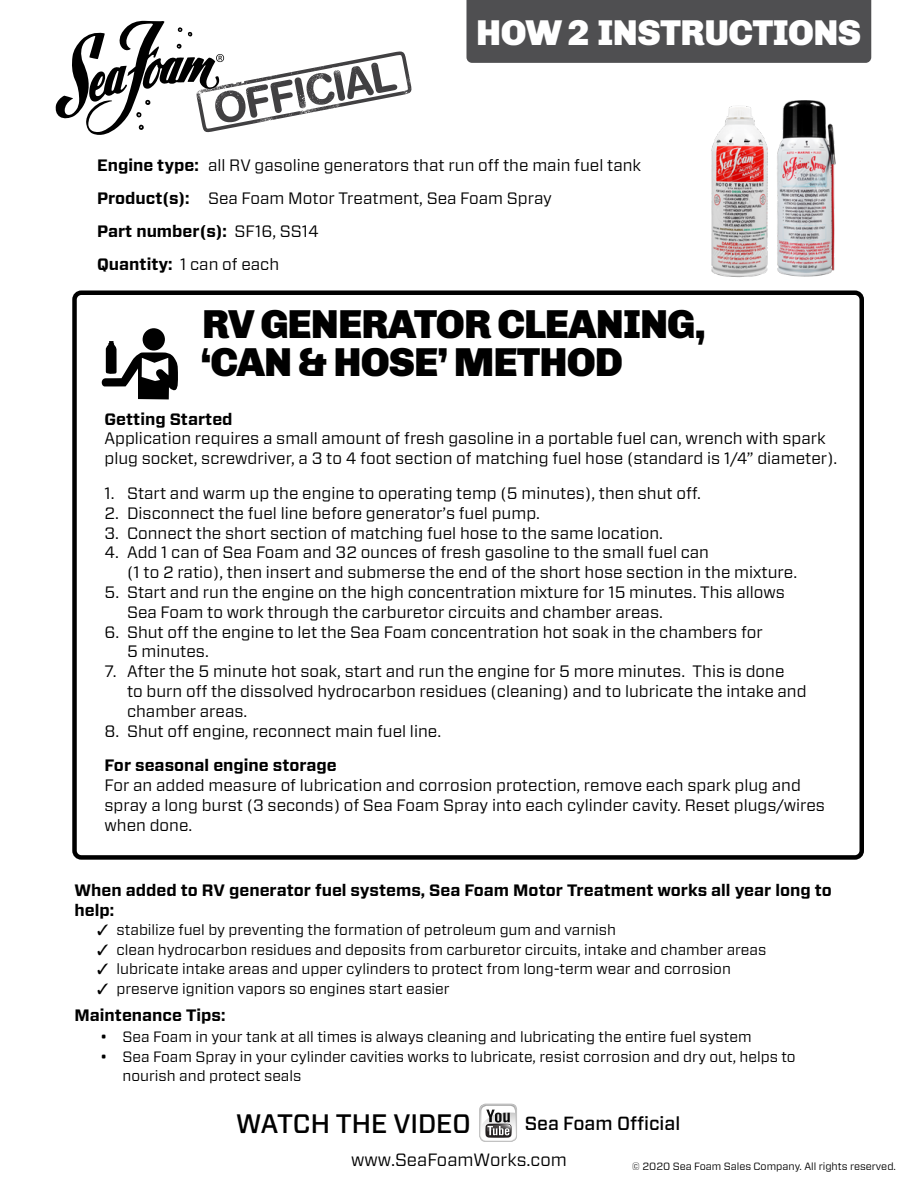
<style>
.page{position:relative;width:918px;height:1188px;background:#fff}
.page>*{position:absolute;margin:0;border:0;box-sizing:border-box;transform-origin:0 0}
.t1{font:900 40.5px/37.5px "Chivo";letter-spacing:-.025em;color:#000}
.t2{font:900 36px "Chivo";letter-spacing:-.015em;color:#fff}
.t3{font:500 26.7px "Forza";color:#000}
.t4{font:500 19.05px "Forza";color:#000}
.t5{font:17.85px "Forza";color:#000}
.t6{font:16.5px/19.8px "Forza";color:#000}
.t7{font:700 16.5px/19.8px "Forza";color:#000}
.t8{font:15px/19.5px "Forza";color:#000}
.t9{font:10.5px "Forza";color:#000}
.s1{font-weight:700}
</style>
<div class="page">
<svg style="left:55px;top:20px;width:357px;height:115px"></svg>
<div style="left:466px;top:0;width:405px;height:63px;background:#4f4f51"></div>
<svg style="left:479px;top:1104px;width:38px;height:38px"></svg>
<svg style="left:101px;top:328px;width:77px;height:72px"></svg>
<div style="left:72px;top:290px;width:792px;height:570px;border:4px solid #000;border-radius:7px"></div>
<img style="left:711px;top:106px;width:57px;height:172px">
<img style="left:777px;top:100px;width:59px;height:177px">
<h2 class="t2" style="left:476px;top:11px;width:387px">HOW 2 INSTRUCTIONS</h2>
<p class="t6" style="left:97px;top:149px;width:546px;line-height:33px"><span class="s1">Engine type:</span> all RV gasoline generators that run off the main fuel tank <span class="s1">Product(s):</span> Sea Foam Motor Treatment, Sea Foam Spray<br><span class="s1">Part number(s):</span> SF16, SS14<br><span class="s1">Quantity:</span> 1 can of each</p>
<h1 class="t1" style="left:201px;top:306px;width:507px">RV GENERATOR CLEANING, ‘CAN &amp; HOSE’ METHOD</h1>
<p class="t7" style="left:105px;top:409px;width:130px">Getting Started</p>
<p class="t6" style="left:105px;top:428px;width:734px">Application requires a small amount of fresh gasoline in a portable fuel can, wrench with spark plug socket, screwdriver, a 3 to 4 foot section of matching fuel hose (standard is 1/4” diameter).</p>
<p class="t6" style="left:105px;top:483px;width:598px">1. Start and warm up the engine to operating temp (5 minutes), then shut off.</p>
<p class="t6" style="left:105px;top:503px;width:437px">2. Disconnect the fuel line before generator’s fuel pump.</p>
<p class="t6" style="left:105px;top:523px;width:560px">3. Connect the short section of matching fuel hose to the same location.</p>
<p class="t6" style="left:127px;top:542px;width:672px;text-indent:-23px">4. Add 1 can of Sea Foam and 32 ounces of fresh gasoline to the small fuel can<br>(1 to 2 ratio), then insert and submerse the end of the short hose section in the mixture.</p>
<p class="t6" style="left:127px;top:582px;width:659px;text-indent:-23px">5. Start and run the engine on the high concentration mixture for 15 minutes. This allows<br>Sea Foam to work through the carburetor circuits and chamber areas.</p>
<p class="t6" style="left:127px;top:622px;width:637px;text-indent:-23px">6. Shut off the engine to let the Sea Foam concentration hot soak in the chambers for<br>5 minutes.</p>
<p class="t6" style="left:127px;top:661px;width:681px;text-indent:-23px">7. After the 5 minute hot soak, start and run the engine for 5 more minutes. This is done<br>to burn off the dissolved hydrocarbon residues (cleaning) and to lubricate the intake and chamber areas.</p>
<p class="t6" style="left:105px;top:721px;width:338px">8. Shut off engine, reconnect main fuel line.</p>
<p class="t7" style="left:105px;top:756px;width:234px">For seasonal engine storage</p>
<p class="t6" style="left:105px;top:775px;width:722px">For an added measure of lubrication and corrosion protection, remove each spark plug and spray a long burst (3 seconds) of Sea Foam Spray into each cylinder cavity. Reset plugs/wires when done.</p>
<p class="t7" style="left:75px;top:881px;width:759px">When added to RV generator fuel systems, Sea Foam Motor Treatment works all year long to help:</p>
<p class="t8" style="left:97px;top:920px;width:521px">✓ stabilize fuel by preventing the formation of petroleum gum and varnish</p>
<p class="t8" style="left:97px;top:940px;width:671px">✓ clean hydrocarbon residues and deposits from carburetor circuits, intake and chamber areas</p>
<p class="t8" style="left:97px;top:959px;width:635px">✓ lubricate intake areas and upper cylinders to protect from long-term wear and corrosion</p>
<p class="t8" style="left:97px;top:979px;width:354px">✓ preserve ignition vapors so engines start easier</p>
<p class="t7" style="left:75px;top:1006px;width:152px">Maintenance Tips:</p>
<p class="t8" style="left:100px;top:1027px;width:653px">• Sea Foam in your tank at all times is always cleaning and lubricating the entire fuel system</p>
<p class="t8" style="left:123px;top:1047px;width:675px;text-indent:-22px">• Sea Foam Spray in your cylinder cavities works to lubricate, resist corrosion and dry out, helps to nourish and protect seals</p>
<h3 class="t3" style="left:236px;top:1106px;width:236px">WATCH THE VIDEO</h3>
<p class="t4" style="left:525px;top:1110px;width:157px">Sea Foam Official</p>
<p class="t5" style="left:351px;top:1147px;width:217px">www.SeaFoamWorks.com</p>
<p class="t9" style="left:632px;top:1159px;width:266px">© 2020 Sea Foam Sales Company. All rights reserved.</p>
</div>
